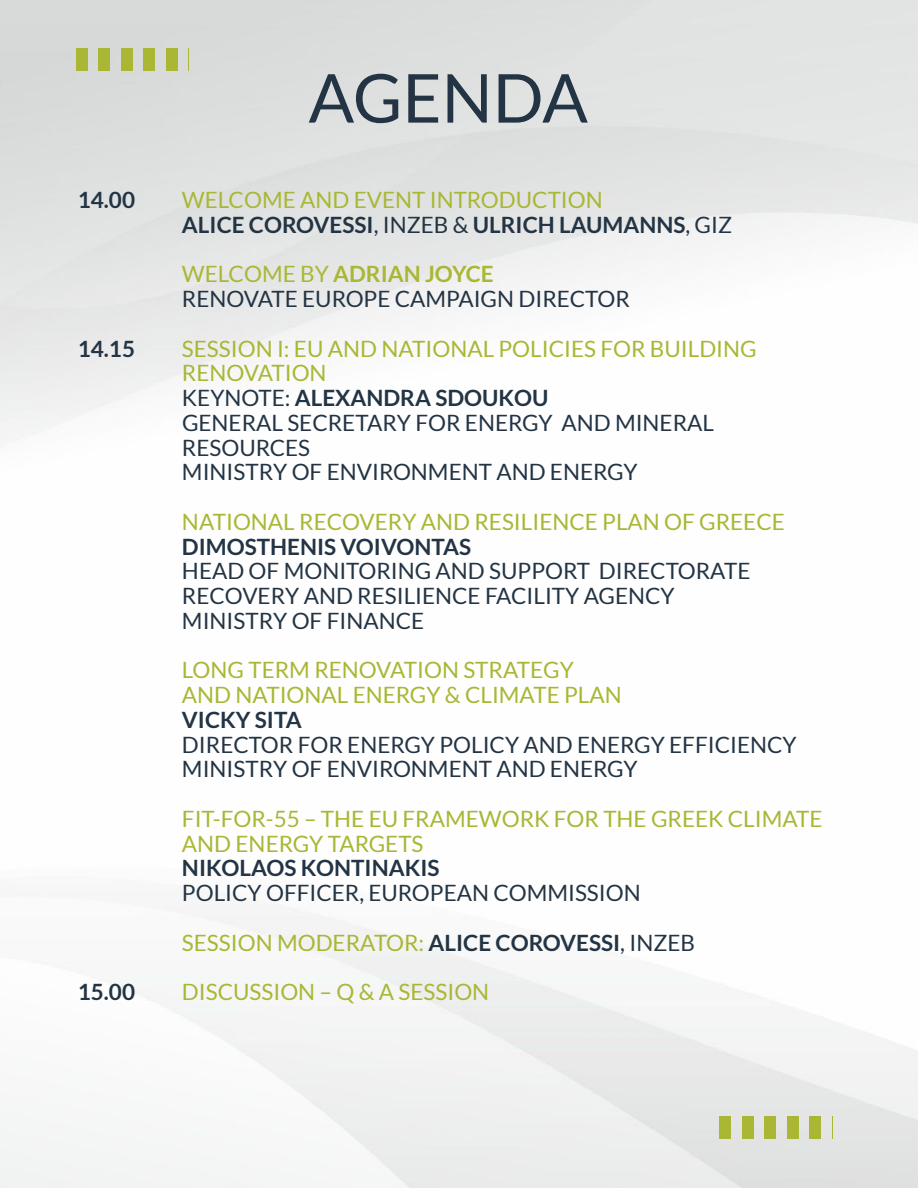
<style>
.page{position:relative;width:918px;height:1188px;background:#fff}
.page>*{position:absolute;margin:0;border:0;box-sizing:border-box;transform-origin:0 0}
.t1{font:67.5px "Lato";color:#233444}
.t2{font:22.5px/24.8px "Lato";color:#233444}
.t3{font:22.5px/24.8px "Lato";color:#a9b734}
.t4{font:700 22.5px/24.8px "Lato";color:#233444}
.s1{font-weight:400;color:#a9b734}
.s2{font-weight:400}
.s3{color:#a9b734}
.s4{font-weight:700;color:#a9b734}
.s5{font-weight:700}
.s6{font-weight:700;color:#233444}
.s7{color:#233444}
</style>
<div class="page">
<img style="left:0;top:0;width:918px;height:1188px">
<div style="left:76px;top:48px;width:12px;height:23px;background:#a9b734"></div>
<div style="left:99px;top:48px;width:11px;height:23px;background:#a9b734"></div>
<div style="left:121px;top:48px;width:12px;height:23px;background:#a9b734"></div>
<div style="left:144px;top:48px;width:11px;height:23px;background:#a9b734"></div>
<div style="left:166px;top:48px;width:12px;height:23px;background:#a9b734"></div>
<svg style="left:189px;top:48px;width:1px;height:23px"></svg>
<div style="left:720px;top:1117px;width:11px;height:22px;background:#a9b734"></div>
<div style="left:742px;top:1117px;width:11px;height:22px;background:#a9b734"></div>
<div style="left:765px;top:1117px;width:11px;height:22px;background:#a9b734"></div>
<div style="left:787px;top:1117px;width:11px;height:22px;background:#a9b734"></div>
<div style="left:810px;top:1117px;width:11px;height:22px;background:#a9b734"></div>
<svg style="left:832px;top:1117px;width:1px;height:22px"></svg>
<h1 class="t1" style="left:308px;top:56px;width:281px">AGENDA</h1>
<p class="t4" style="left:78px;top:187px;width:59px">14.00</p>
<p class="t4" style="left:182px;top:187px;width:552px"><span class="s1">WELCOME AND EVENT INTRODUCTION<br></span>ALICE COROVESSI<span class="s2">, INZEB &amp;</span> ULRICH LAUMANNS<span class="s2">, GIZ</span></p>
<p class="t2" style="left:182px;top:261px;width:449px"><span class="s3">WELCOME BY</span> <span class="s4">ADRIAN JOYCE<br></span>RENOVATE EUROPE CAMPAIGN DIRECTOR</p>
<p class="t4" style="left:78px;top:336px;width:59px">14.15</p>
<p class="t2" style="left:182px;top:336px;width:576px"><span class="s3">SESSION I: EU AND NATIONAL POLICIES FOR BUILDING<br>RENOVATION<br></span>KEYNOTE: <span class="s5">ALEXANDRA SDOUKOU<br></span>GENERAL SECRETARY FOR ENERGY AND MINERAL<br>RESOURCES<br>MINISTRY OF ENVIRONMENT AND ENERGY</p>
<p class="t3" style="left:182px;top:509px;width:604px">NATIONAL RECOVERY AND RESILIENCE PLAN OF GREECE</p>
<p class="t4" style="left:182px;top:534px;width:291px">DIMOSTHENIS VOIVONTAS</p>
<p class="t2" style="left:182px;top:558px;width:570px">HEAD OF MONITORING AND SUPPORT DIRECTORATE<br>RECOVERY AND RESILIENCE FACILITY AGENCY<br>MINISTRY OF FINANCE</p>
<p class="t3" style="left:182px;top:657px;width:441px">LONG TERM RENOVATION STRATEGY<br>AND NATIONAL ENERGY &amp; CLIMATE PLAN</p>
<p class="t4" style="left:182px;top:707px;width:121px">VICKY SITA</p>
<p class="t2" style="left:182px;top:732px;width:616px">DIRECTOR FOR ENERGY POLICY AND ENERGY EFFICIENCY<br>MINISTRY OF ENVIRONMENT AND ENERGY</p>
<p class="t3" style="left:182px;top:806px;width:642px">FIT-FOR-55 – THE EU FRAMEWORK FOR THE GREEK CLIMATE<br>AND ENERGY TARGETS</p>
<p class="t4" style="left:182px;top:855px;width:259px">NIKOLAOS KONTINAKIS</p>
<p class="t2" style="left:182px;top:880px;width:460px">POLICY OFFICER, EUROPEAN COMMISSION</p>
<p class="t3" style="left:182px;top:930px;width:515px">SESSION MODERATOR: <span class="s6">ALICE COROVESSI</span><span class="s7">, INZEB</span></p>
<p class="t4" style="left:78px;top:979px;width:59px">15.00</p>
<p class="t3" style="left:182px;top:979px;width:309px">DISCUSSION – Q &amp; A SESSION</p>
</div>
